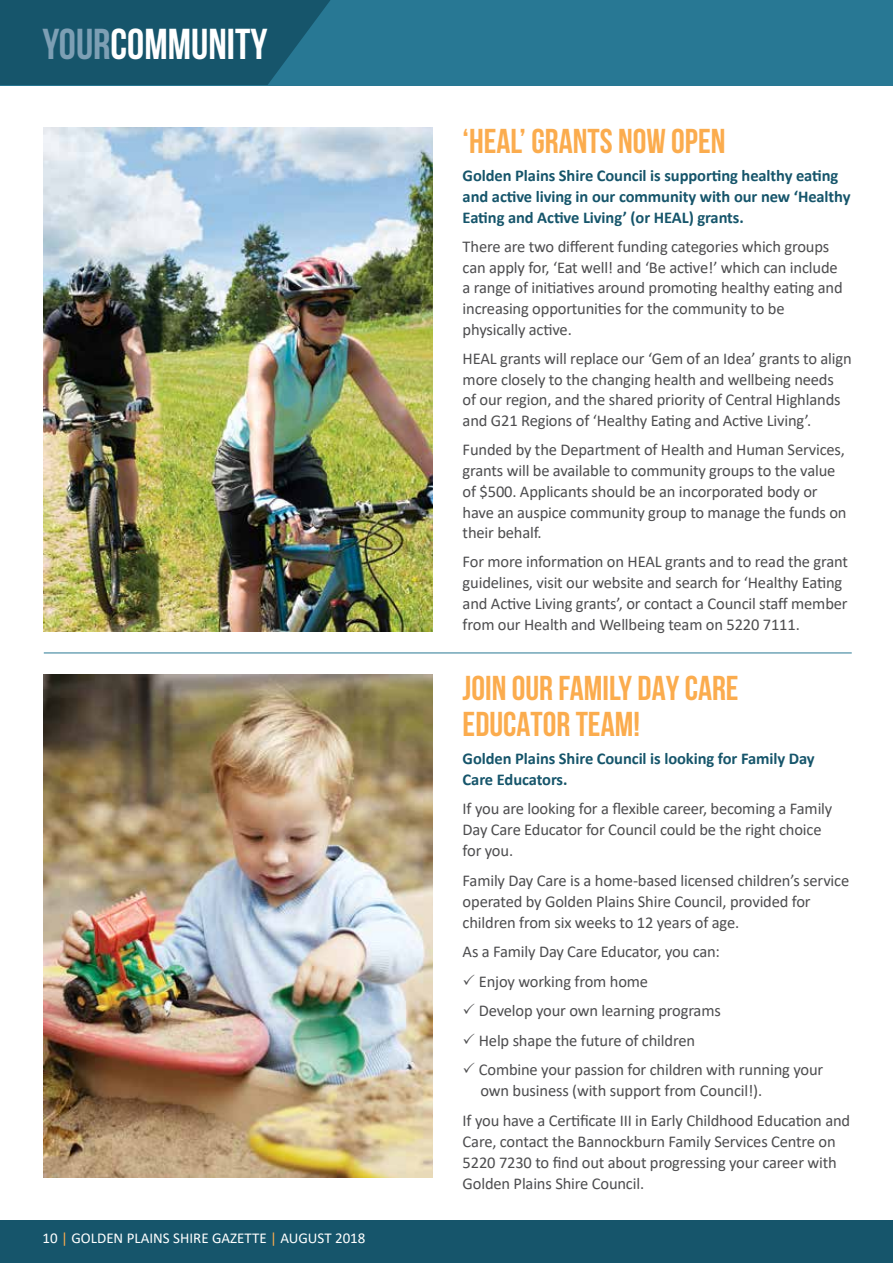
<style>
.page{position:relative;width:893px;height:1263px;background:#fff}
.page>*{position:absolute;margin:0;border:0;box-sizing:border-box;transform-origin:0 0}
.t1{font:700 43.2px "Bebas Neue";color:#fff}
.t2{font:700 34.5px/36px "Bebas Neue";color:#fbac4e}
.t3{font:16.5px/20.7px "Calibri";letter-spacing:-.01em;color:#4d4d4f}
.t4{font:700 16.5px/20.9px "Calibri";letter-spacing:-.005em;color:#16556b}
.t5{font:15px "Calibri";color:#fff}
.s1{color:#7d9fb4}
.s2{color:#fbac4e}
</style>
<div class="page">
<div style="left:0;top:1220px;width:893px;height:43px;background:#16556b"></div>
<div style="left:0;top:0;width:893px;height:85px;background:#287894"></div>
<svg style="left:0;top:0;width:330px;height:85px;background:#17586e"></svg>
<hr style="left:44px;top:653px;width:808px;height:1px;background:#287894">
<img style="left:44px;top:128px;width:389px;height:503px">
<img style="left:44px;top:674px;width:389px;height:504px">
<h1 class="t1" style="left:43px;top:21px;width:226px"><span class="s1">YOUR</span>COMMUNITY</h1>
<p class="t5" style="left:43px;top:1228px;width:324px">10 <span class="s2">|</span> GOLDEN PLAINS SHIRE GAZETTE <span class="s2">|</span> AUGUST 2018</p>
<h2 class="t2" style="left:463px;top:123px;width:264px">‘HEAL’ GRANTS NOW OPEN</h2>
<p class="t4" style="left:463px;top:165px;width:389px">Golden Plains Shire Council is supporting healthy eating and active living in our community with our new ‘Healthy<br>Eating and Active Living’ (or HEAL) grants.</p>
<p class="t3" style="left:463px;top:236px;width:381px">There are two different funding categories which groups can apply for, ‘Eat well! and ‘Be active!’ which can include a range of initiatives around promoting healthy eating and increasing opportunities for the community to be physically active.</p>
<p class="t3" style="left:463px;top:348px;width:390px">HEAL grants will replace our ‘Gem of an Idea’ grants to align more closely to the changing health and wellbeing needs<br>of our region, and the shared priority of Central Highlands and G21 Regions of ‘Healthy Eating and Active Living’.</p>
<p class="t3" style="left:463px;top:439px;width:385px">Funded by the Department of Health and Human Services, grants will be available to community groups to the value of $500. Applicants should be an incorporated body or have an auspice community group to manage the funds on their behalf.</p>
<p class="t3" style="left:463px;top:551px;width:387px">For more information on HEAL grants and to read the grant guidelines, visit our website and search for ‘Healthy Eating and Active Living grants’, or contact a Council staff member from our Health and Wellbeing team on 5220 7111.</p>
<h2 class="t2" style="left:463px;top:669px;width:277px">JOIN OUR FAMILY DAY CARE<br>EDUCATOR TEAM!</h2>
<p class="t4" style="left:463px;top:747px;width:354px">Golden Plains Shire Council is looking for Family Day<br>Care Educators.</p>
<p class="t3" style="left:463px;top:798px;width:371px">If you are looking for a flexible career, becoming a Family<br>Day Care Educator for Council could be the right choice for you.</p>
<p class="t3" style="left:463px;top:869px;width:388px">Family Day Care is a home-based licensed children’s service operated by Golden Plains Shire Council, provided for children from six weeks to 12 years of age.</p>
<p class="t3" style="left:479px;top:937px;width:346px;line-height:29.5px;text-indent:-16px">As a Family Day Care Educator, you can:<br>Enjoy working from home<br>Develop your own learning programs<br>Help shape the future of children<br>Combine your passion for children with running your</p>
<p class="t3" style="left:463px;top:1076px;width:389px;line-height:29.5px;text-indent:18px">own business (with support from Council!).<br>If you have a Certificate III in Early Childhood Education and</p>
<p class="t3" style="left:463px;top:1130px;width:376px;text-align:justify">Care, contact the Bannockburn Family Services Centre on 5220 7230 to find out about progressing your career with Golden Plains Shire Council.</p>
</div>
